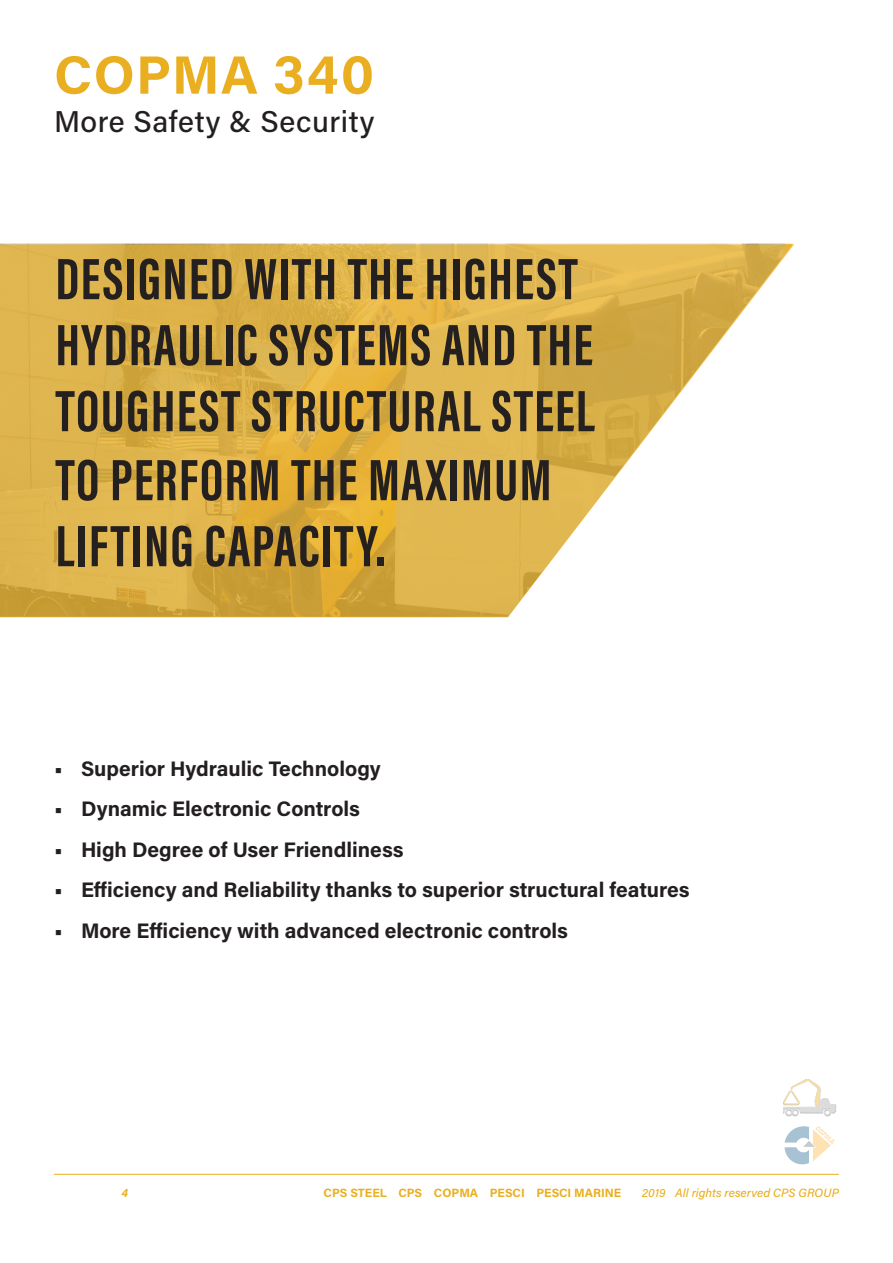
<style>
.page{position:relative;width:893px;height:1263px;background:#fff}
.page>*{position:absolute;margin:0;border:0;box-sizing:border-box;transform-origin:0 0}
.t1{font:700 60px/66.8px "Acumin Pro Extra Cond";letter-spacing:.025em;color:#231f20}
.Subhead_-_Align_Righ{font:700 54px "Acumin Pro";letter-spacing:.02em;color:#eaaf21}
.Subhead_-_Align_Righ-2{font:500 30px "Acumin Pro";letter-spacing:.02em;color:#231f20}
.t2{font:700 21px "Acumin Pro";color:#231f20}
.t3{font:700 12px "Acumin Pro";letter-spacing:-.005em;color:#eaaf20}
.t4{font:italic 500 12px "Acumin Pro";letter-spacing:.005em;color:#eaaf20}
.t5{font:italic 700 12px "Acumin Pro";color:#eaaf20}
</style>
<div class="page">
<hr style="left:54px;top:1174px;width:785px;height:1px;background:#eaaf20">
<svg style="left:0;top:244px;width:794px;height:373px;fill:#e1b64f"></svg>
<div style="left:783px;top:1079px;width:53px;height:37px;background:#231f20;opacity:.75"></div>
<svg style="left:783px;top:1079px;width:53px;height:34px"></svg>
<div style="left:824px;top:1108px;width:7px;height:7px;border:1px solid #a9a8a8;border-radius:50%"></div>
<div style="left:792px;top:1108px;width:7px;height:7px;border:1px solid #a9a8a8;border-radius:50%"></div>
<div style="left:786px;top:1108px;width:7px;height:7px;border:1px solid #a9a8a8;border-radius:50%"></div>
<svg style="left:785px;top:1126px;width:50px;height:38px"></svg>
<p class="Subhead_-_Align_Righ" style="left:54px;top:37px;width:322px">COPMA 340</p>
<p class="Subhead_-_Align_Righ-2" style="left:54px;top:100px;width:322px">More Safety &amp; Security</p>
<h1 class="t1" style="left:56px;top:245px;width:541px">DESIGNED WITH THE HIGHEST<br>HYDRAULIC SYSTEMS AND THE<br>TOUGHEST STRUCTURAL STEEL<br>TO PERFORM THE MAXIMUM<br>LIFTING CAPACITY.</h1>
<p class="t2" style="left:54px;top:753px;width:328px">• Superior Hydraulic Technology</p>
<p class="t2" style="left:54px;top:794px;width:307px">• Dynamic Electronic Controls</p>
<p class="t2" style="left:54px;top:834px;width:351px">• High Degree of User Friendliness</p>
<p class="t2" style="left:54px;top:875px;width:637px">• Efficiency and Reliability thanks to superior structural features</p>
<p class="t2" style="left:54px;top:915px;width:515px">• More Efficiency with advanced electronic controls</p>
<p class="t5" style="left:121px;top:1184px;width:8px">4</p>
<p class="t3" style="left:324px;top:1184px;width:299px">CPS STEEL CPS COPMA PESCI PESCI MARINE</p>
<p class="t4" style="left:642px;top:1184px;width:198px">2019 All rights reserved CPS GROUP</p>
</div>
